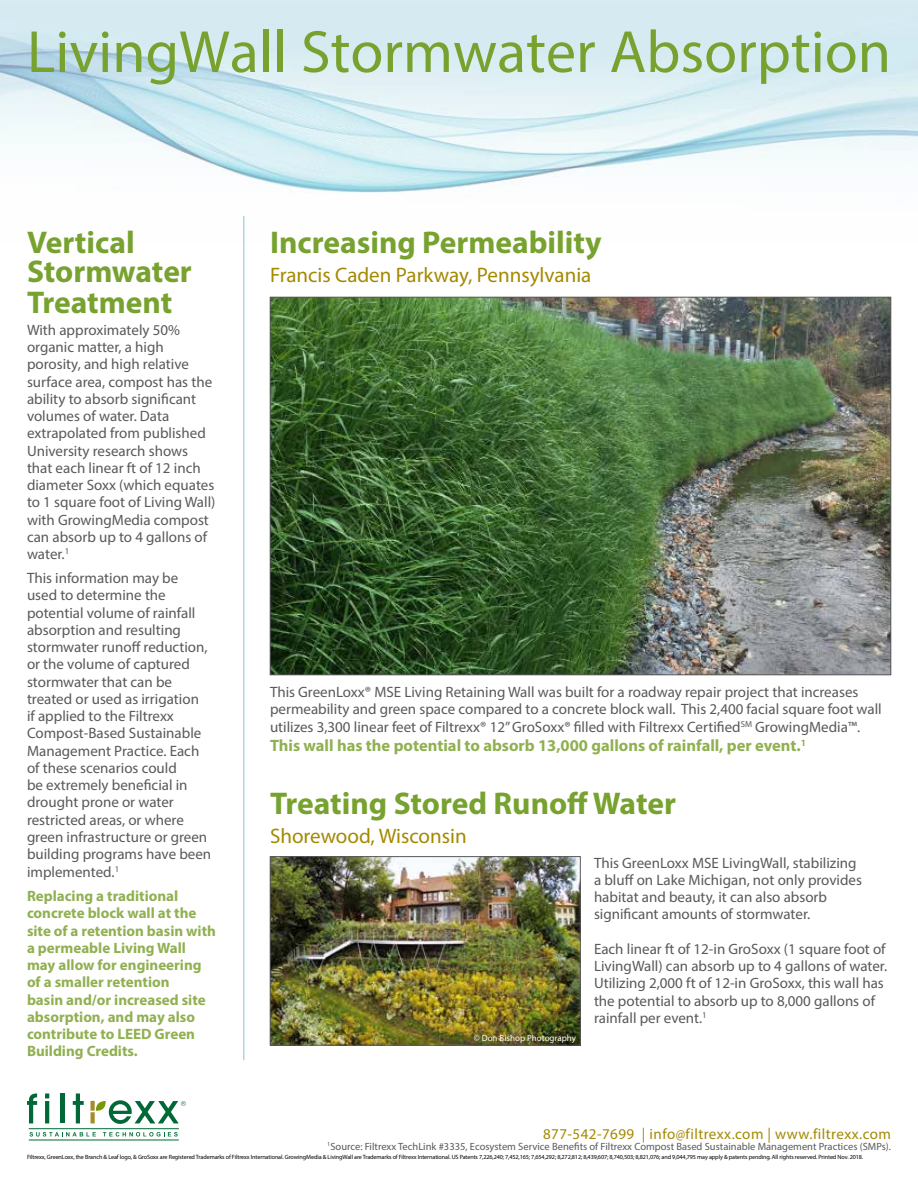
<style>
.page{position:relative;width:918px;height:1188px;background:#fff}
.page>*{position:absolute;margin:0;border:0;box-sizing:border-box;transform-origin:0 0}
.t1{font:60px "Myriad Pro";color:#78a22f}
.t2{font:700 31.5px/28.5px "Myriad Pro";color:#78a22f}
.t3{font:21px "Myriad Pro";color:#a48900}
.t4{font:700 16.5px "Myriad Pro";color:#90b051}
.t5{font:15px/17.2px "Myriad Pro";color:#58595b}
.t6{font:700 15px/17.2px "Myriad Pro";color:#90b051}
.t7{font:15px "Myriad Pro";letter-spacing:.03em;color:#a48900}
.t8{font:10.5px "Myriad Pro";color:#58595b}
.t9{font:9px "Myriad Pro";color:#fff}
.t10{font:6.15px "Myriad Pro";letter-spacing:-.015em;color:#000}
</style>
<div class="page">
<img style="left:0;top:0;width:918px;height:244px">
<img style="left:272px;top:299px;width:617px;height:374px">
<hr style="left:243px;top:216px;width:1px;height:844px;background:#add8e3">
<svg style="left:27px;top:1094px;width:10px;height:29px"></svg>
<svg style="left:45px;top:1101px;width:4px;height:22px"></svg>
<svg style="left:45px;top:1094px;width:4px;height:4px"></svg>
<hr style="left:60px;top:1094px;width:4px;height:29px;background:#006937">
<svg style="left:73px;top:1094px;width:11px;height:29px"></svg>
<svg style="left:91px;top:1112px;width:4px;height:11px"></svg>
<svg style="left:91px;top:1101px;width:4px;height:10px"></svg>
<hr style="left:29px;top:1128px;width:150px;height:1px;background:#006937">
<hr style="left:29px;top:1140px;width:150px;height:1px;background:#006937">
<svg style="left:96px;top:1100px;width:90px;height:24px"></svg>
<svg style="left:29px;top:1132px;width:67px;height:5px"></svg>
<svg style="left:103px;top:1132px;width:75px;height:5px"></svg>
<img style="left:272px;top:858px;width:306px;height:185px">
<div style="left:270px;top:856px;width:310px;height:189px;border:1px solid #58595b"></div>
<h1 class="t1" style="left:27px;top:15px;width:866px">LivingWall Stormwater Absorption</h1>
<h2 class="t2" style="left:27px;top:227px;width:166px">Vertical<br>Stormwater</h2>
<h2 class="t2" style="left:27px;top:287px;width:147px">Treatment</h2>
<p class="t5" style="left:27px;top:321px;width:190px">With approximately 50% organic matter, a high porosity, and high relative surface area, compost has the ability to absorb significant volumes of water. Data extrapolated from published<br>University research shows that each linear ft of 12 inch diameter Soxx (which equates to 1 square foot of Living Wall) with GrowingMedia compost can absorb up to 4 gallons of water.<sup>1</sup></p>
<p class="t5" style="left:27px;top:569px;width:186px">This information may be used to determine the potential volume of rainfall absorption and resulting stormwater runoff reduction, or the volume of captured stormwater that can be treated or used as irrigation<br>if applied to the Filtrexx<br>Compost-Based Sustainable<br>Management Practice. Each of these scenarios could<br>be extremely beneficial in drought prone or water restricted areas, or where green infrastructure or green building programs have been implemented.<sup>1</sup></p>
<p class="t6" style="left:27px;top:887px;width:190px">Replacing a traditional concrete block wall at the site of a retention basin with a permeable Living Wall may allow for engineering of a smaller retention<br>basin and/or increased site absorption, and may also contribute to LEED Green<br>Building Credits.</p>
<h2 class="t2" style="left:270px;top:227px;width:333px">Increasing Permeability</h2>
<h3 class="t3" style="left:270px;top:262px;width:323px">Francis Caden Parkway, Pennsylvania</h3>
<p class="t5" style="left:270px;top:683px;width:613px">This GreenLoxx® MSE Living Retaining Wall was built for a roadway repair project that increases permeability and green space compared to a concrete block wall. This 2,400 facial square foot wall utilizes 3,300 linear feet of Filtrexx® 12” GroSoxx® filled with Filtrexx Certified<sup>SM</sup> GrowingMedia™.</p>
<p class="t4" style="left:270px;top:735px;width:538px">This wall has the potential to absorb 13,000 gallons of rainfall, per event.<sup>1</sup></p>
<h2 class="t2" style="left:270px;top:788px;width:408px">Treating Stored Runoff Water</h2>
<h3 class="t3" style="left:270px;top:823px;width:198px">Shorewood, Wisconsin</h3>
<p class="t5" style="left:594px;top:854px;width:270px">This GreenLoxx MSE LivingWall, stabilizing a bluff on Lake Michigan, not only provides habitat and beauty, it can also absorb significant amounts of stormwater.</p>
<p class="t5" style="left:594px;top:940px;width:295px">Each linear ft of 12-in GroSoxx (1 square foot of LivingWall) can absorb up to 4 gallons of water.<br>Utilizing 2,000 ft of 12-in GroSoxx, this wall has the potential to absorb up to 8,000 gallons of rainfall per event.<sup>1</sup></p>
<p class="t9" style="left:474px;top:1033px;width:104px">© Don Bishop Photography</p>
<p class="t7" style="left:543px;top:1125px;width:349px">877-542-7699 | info@filtrexx.com | www.filtrexx.com</p>
<p class="t8" style="left:327px;top:1140px;width:565px"><sup>1</sup>Source: Filtrexx TechLink #3335, Ecosystem Service Benefits of Filtrexx Compost Based Sustainable Management Practices (SMPs).</p>
<p class="t10" style="left:27px;top:1153px;width:838px">Filtrexx, GreenLoxx, the Branch &amp; Leaf logo, &amp; GroSoxx are Registered Trademarks of Filtrexx International. GrowingMedia &amp; LivingWall are Trademarks of Filtrexx International. US Patents 7,226,240; 7,452,165; 7,654,292; 8,272,812; 8,439,607; 8,740,503; 8,821,076; and 9,044,795 may apply &amp; patents pending. All rights reserved. Printed Nov. 2018.</p>
</div>
